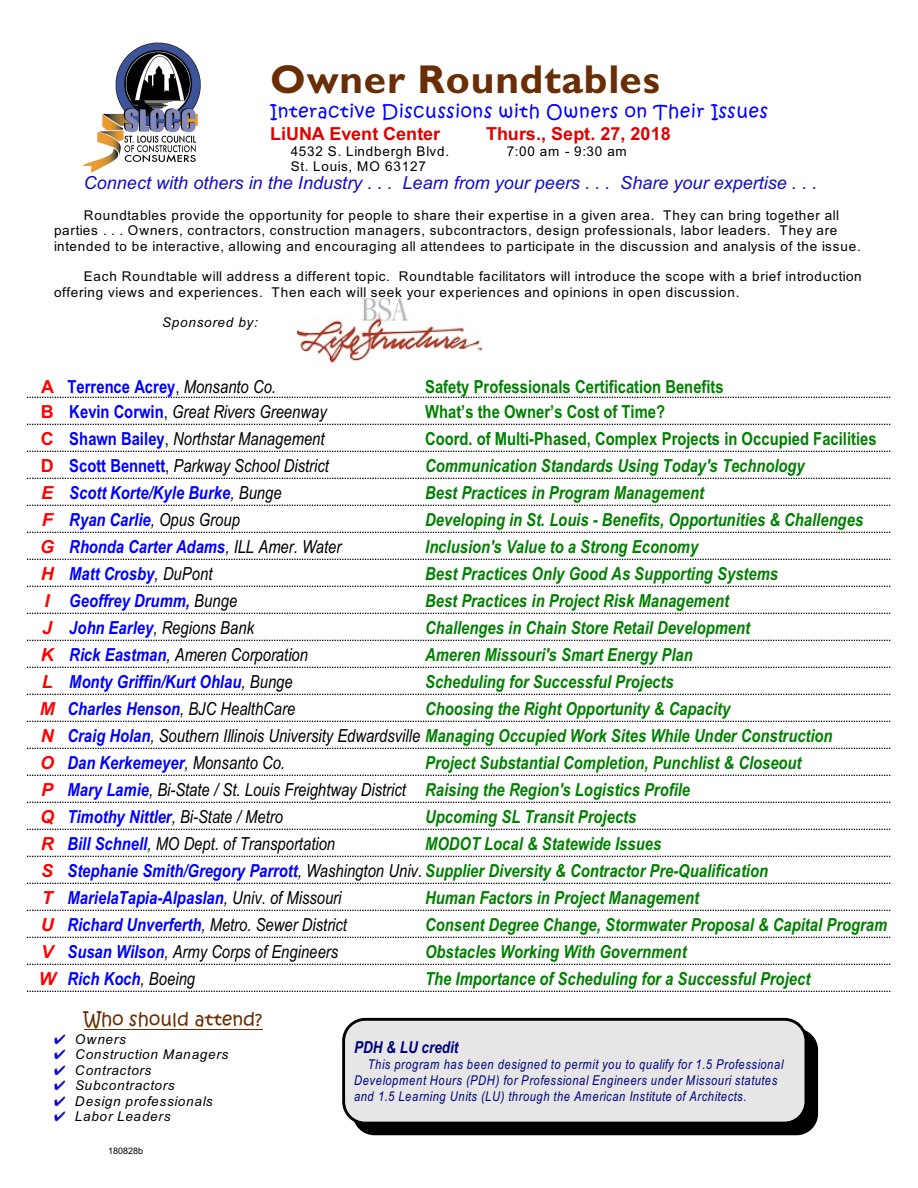
<style>
.page{position:relative;width:918px;height:1188px;background:#fff}
.page>*{position:absolute;margin:0;border:0;box-sizing:border-box;transform-origin:0 0}
.t1{font:700 40.5px "Gill Sans";letter-spacing:.02em;color:#692e05}
.t2{font:italic 700 18px/27.2px "Arial Narrow";color:#008000}
.t3{font:italic 18px "Arial Narrow";color:#000}
.t4{font:italic 700 18px "Arial Narrow";letter-spacing:.005em;color:#00f}
.t5{font:700 18px "Arial Narrow";color:#008000}
.t6{font:italic 18px "Arial";letter-spacing:.005em;color:#120dc4}
.t7{font:italic 18px "Kristen ITC";letter-spacing:.045em;color:#00f}
.t8{font:700 18px "Arial";letter-spacing:.005em;color:#e00000}
.t9{font:700 18px "Arial Narrow";letter-spacing:.005em;color:#00f}
.t10{font:italic 18px "Kristen ITC";letter-spacing:.015em;color:#692e05}
.t11{font:italic 700 16.5px "Arial Narrow";letter-spacing:.005em;color:#000080}
.t12{font:13.5px/15.3px "Arial";letter-spacing:.055em;color:#000}
.t13{font:italic 13.5px/16px "Arial Narrow";letter-spacing:.045em;color:#000080}
.t14{font:italic 13.5px/15.5px "Arial";letter-spacing:.05em;color:#000}
.t15{font:9px "Arial";letter-spacing:.01em;color:#000}
.s1{font-family:"Arial";color:#f00}
.s2{font-weight:400;color:#000}
.s3{font-weight:400;font-style:italic;color:#000}
.s4{font-family:"Arial";font-weight:700;font-style:normal;color:#f00}
.s5{font-weight:700;font-style:normal;color:#00f}
.s6{font-style:normal}
.s7{font-family:"Arial";font-weight:700;color:#f00}
.s8{font-weight:700;color:#00f}
.s9{color:#00f}
</style>
<div class="page">
<svg style="left:27px;top:397px;width:864px;height:1px"></svg>
<svg style="left:27px;top:424px;width:864px;height:1px"></svg>
<svg style="left:27px;top:451px;width:864px;height:1px"></svg>
<svg style="left:27px;top:478px;width:864px;height:1px"></svg>
<svg style="left:27px;top:505px;width:864px;height:1px"></svg>
<svg style="left:27px;top:532px;width:864px;height:1px"></svg>
<svg style="left:27px;top:559px;width:864px;height:1px"></svg>
<svg style="left:27px;top:586px;width:864px;height:1px"></svg>
<svg style="left:27px;top:613px;width:864px;height:1px"></svg>
<svg style="left:27px;top:640px;width:864px;height:1px"></svg>
<svg style="left:27px;top:667px;width:864px;height:1px"></svg>
<svg style="left:27px;top:694px;width:864px;height:1px"></svg>
<svg style="left:27px;top:721px;width:864px;height:1px"></svg>
<svg style="left:27px;top:748px;width:864px;height:1px"></svg>
<svg style="left:27px;top:775px;width:864px;height:1px"></svg>
<svg style="left:27px;top:802px;width:864px;height:1px"></svg>
<svg style="left:27px;top:829px;width:864px;height:1px"></svg>
<svg style="left:27px;top:856px;width:864px;height:1px"></svg>
<svg style="left:27px;top:883px;width:864px;height:1px"></svg>
<svg style="left:27px;top:910px;width:864px;height:1px"></svg>
<svg style="left:27px;top:937px;width:864px;height:1px"></svg>
<svg style="left:27px;top:964px;width:864px;height:1px"></svg>
<svg style="left:27px;top:991px;width:864px;height:1px"></svg>
<div style="left:353px;top:1029px;width:465px;height:106px;background:#000;border-radius:22px"></div>
<div style="left:344px;top:1019px;width:462px;height:104px;background:#e6e6e6;border-radius:22px"></div>
<div style="left:342px;top:1018px;width:465px;height:107px;border:3px solid #000;border-radius:22px"></div>
<img style="left:298px;top:298px;width:184px;height:66px">
<img style="left:83px;top:42px;width:118px;height:131px">
<hr style="left:84px;top:1029px;width:178px;height:1px;background:#692e05">
<h1 class="t1" style="left:270px;top:65px;width:392px">Owner Roundtables</h1>
<p class="t7" style="left:270px;top:100px;width:500px">Interactive Discussions with Owners on Their Issues</p>
<p class="t8" style="left:270px;top:127px;width:172px">LiUNA Event Center</p>
<p class="t8" style="left:486px;top:127px;width:186px">Thurs., Sept. 27, 2018</p>
<p class="t12" style="left:291px;top:144px;width:160px">4532 S. Lindbergh Blvd.</p>
<p class="t12" style="left:507px;top:144px;width:122px">7:00 am - 9:30 am</p>
<p class="t12" style="left:291px;top:160px;width:137px">St. Louis, MO 63127</p>
<p class="t6" style="left:84px;top:176px;width:735px">Connect with others in the Industry . . . Learn from your peers . . . Share your expertise . . .</p>
<p class="t12" style="left:54px;top:209px;width:808px;text-indent:30px">Roundtables provide the opportunity for people to share their expertise in a given area. They can bring together all parties . . . Owners, contractors, construction managers, subcontractors, design professionals, labor leaders. They are intended to be interactive, allowing and encouraging all attendees to participate in the discussion and analysis of the issue.</p>
<p class="t12" style="left:54px;top:270px;width:809px;text-indent:30px">Each Roundtable will address a different topic. Roundtable facilitators will introduce the scope with a brief introduction offering views and experiences. Then each will seek your experiences and opinions in open discussion.</p>
<p class="t14" style="left:162px;top:316px;width:97px">Sponsored by:</p>
<p class="t9" style="left:41px;top:380px;width:237px"><span class="s1">A</span> Terrence Acrey<span class="s2">,</span> <span class="s3">Monsanto Co.</span></p>
<p class="t5" style="left:425px;top:380px;width:300px">Safety Professionals Certification Benefits</p>
<p class="t3" style="left:41px;top:405px;width:288px"><span class="s4">B</span> <span class="s5">Kevin Corwin</span><span class="s6">,</span> Great Rivers Greenway</p>
<p class="t5" style="left:425px;top:405px;width:242px">What’s the Owner’s Cost of Time?</p>
<p class="t3" style="left:41px;top:432px;width:286px"><span class="s4">C</span> <span class="s5">Shawn Bailey</span><span class="s6">,</span> Northstar Management</p>
<p class="t5" style="left:425px;top:432px;width:453px">Coord. of Multi-Phased, Complex Projects in Occupied Facilities</p>
<p class="t3" style="left:41px;top:459px;width:290px"><span class="s4">D</span> <span class="s5">Scott Bennett</span><span class="s6">,</span> Parkway School District</p>
<p class="t2" style="left:425px;top:454px;width:381px">Communication Standards Using Today's Technology</p>
<p class="t4" style="left:41px;top:486px;width:242px"><span class="s1">E</span> Scott Korte/Kyle Burke<span class="s2">, Bunge</span></p>
<p class="t2" style="left:425px;top:481px;width:280px">Best Practices in Program Management</p>
<p class="t4" style="left:42px;top:513px;width:200px"><span class="s1">F</span> Ryan Carlie<span class="s2">, Opus Group</span></p>
<p class="t2" style="left:425px;top:508px;width:440px">Developing in St. Louis - Benefits, Opportunities &amp; Challenges</p>
<p class="t4" style="left:40px;top:540px;width:303px"><span class="s1">G</span> Rhonda Carter Adams<span class="s2">, ILL Amer. Water</span></p>
<p class="t2" style="left:425px;top:535px;width:275px">Inclusion's Value to a Strong Economy</p>
<p class="t4" style="left:41px;top:567px;width:173px"><span class="s1">H</span> Matt Crosby<span class="s2">, DuPont</span></p>
<p class="t2" style="left:425px;top:562px;width:354px">Best Practices Only Good As Supporting Systems</p>
<p class="t4" style="left:45px;top:594px;width:194px"><span class="s1">I</span> Geoffrey Drumm, <span class="s2">Bunge</span></p>
<p class="t2" style="left:425px;top:589px;width:305px">Best Practices in Project Risk Management</p>
<p class="t3" style="left:42px;top:621px;width:213px"><span class="s7">J</span> <span class="s8">John Earley</span>, Regions Bank</p>
<p class="t2" style="left:425px;top:616px;width:326px">Challenges in Chain Store Retail Development</p>
<p class="t3" style="left:41px;top:648px;width:269px"><span class="s7">K</span> <span class="s8">Rick Eastman</span>, Ameren Corporation</p>
<p class="t2" style="left:425px;top:643px;width:269px">Ameren Missouri's Smart Energy Plan</p>
<p class="t4" style="left:42px;top:675px;width:253px"><span class="s1">L</span> Monty Griffin/Kurt Ohlau<span class="s2">, Bunge</span></p>
<p class="t2" style="left:425px;top:670px;width:250px">Scheduling for Successful Projects</p>
<p class="t3" style="left:40px;top:702px;width:257px"><span class="s7">M</span> <span class="s8">Charles Henson</span>, BJC HealthCare</p>
<p class="t2" style="left:40px;top:697px;width:794px;text-indent:385px">Choosing the Right Opportunity &amp; Capacity<br><span class="s1">N</span> <span class="s9">Craig Holan</span><span class="s2">, Southern Illinois University Edwardsville</span> Managing Occupied Work Sites While Under Construction<br><span class="s1">O</span> <span class="s9">Dan Kerkemeyer</span><span class="s2">, Monsanto Co.</span></p>
<p class="t2" style="left:40px;top:751px;width:763px;text-indent:385px">Project Substantial Completion, Punchlist &amp; Closeout<br><span class="s1">P</span> <span class="s9">Mary Lamie</span><span class="s2">, Bi-State / St. Louis Freightway District</span> Raising the Region's Logistics Profile<br><span class="s1">Q</span> <span class="s9">Timothy Nittler</span><span class="s2">, Bi-State / Metro</span></p>
<p class="t2" style="left:425px;top:805px;width:213px">Upcoming SL Transit Projects</p>
<p class="t2" style="left:41px;top:832px;width:728px;text-indent:384px">MODOT Local &amp; Statewide Issues<br><span class="s1">S</span> <span class="s9">Stephanie Smith/Gregory Parrott</span><span class="s2">, Washington Univ.</span> Supplier Diversity &amp; Contractor Pre-Qualification<br><span class="s1">T</span> <span class="s9">MarielaTapia-Alpaslan</span><span class="s2">, Univ. of Missouri</span></p>
<p class="t3" style="left:41px;top:837px;width:296px"><span class="s7">R</span> <span class="s8">Bill Schnell</span>, MO Dept. of Transportation</p>
<p class="t2" style="left:425px;top:886px;width:275px">Human Factors in Project Management</p>
<p class="t3" style="left:41px;top:918px;width:308px"><span class="s7">U</span> <span class="s8">Richard Unverferth</span>, Metro. Sewer District</p>
<p class="t2" style="left:425px;top:913px;width:464px">Consent Degree Change, Stormwater Proposal &amp; Capital Program</p>
<p class="t3" style="left:41px;top:945px;width:298px"><span class="s7">V</span> <span class="s8">Susan Wilson</span>, Army Corps of Engineers</p>
<p class="t2" style="left:425px;top:940px;width:263px">Obstacles Working With Government</p>
<p class="t4" style="left:39px;top:972px;width:158px"><span class="s1">W</span> Rich Koch<span class="s2">, Boeing</span></p>
<p class="t2" style="left:425px;top:967px;width:387px">The Importance of Scheduling for a Successful Project</p>
<p class="t10" style="left:84px;top:1008px;width:180px">Who should attend?</p>
<p class="t14" style="left:75px;top:1033px;width:155px">Owners<br>Construction Managers<br>Contractors<br>Subcontractors<br>Design professionals<br>Labor Leaders</p>
<p class="t11" style="left:354px;top:1041px;width:106px">PDH &amp; LU credit</p>
<p class="t13" style="left:354px;top:1058px;width:431px;text-indent:14px">This program has been designed to permit you to qualify for 1.5 Professional<br>Development Hours (PDH) for Professional Engineers under Missouri statutes and 1.5 Learning Units (LU) through the American Institute of Architects.</p>
<p class="t15" style="left:108px;top:1147px;width:37px">180828b</p>
</div>
